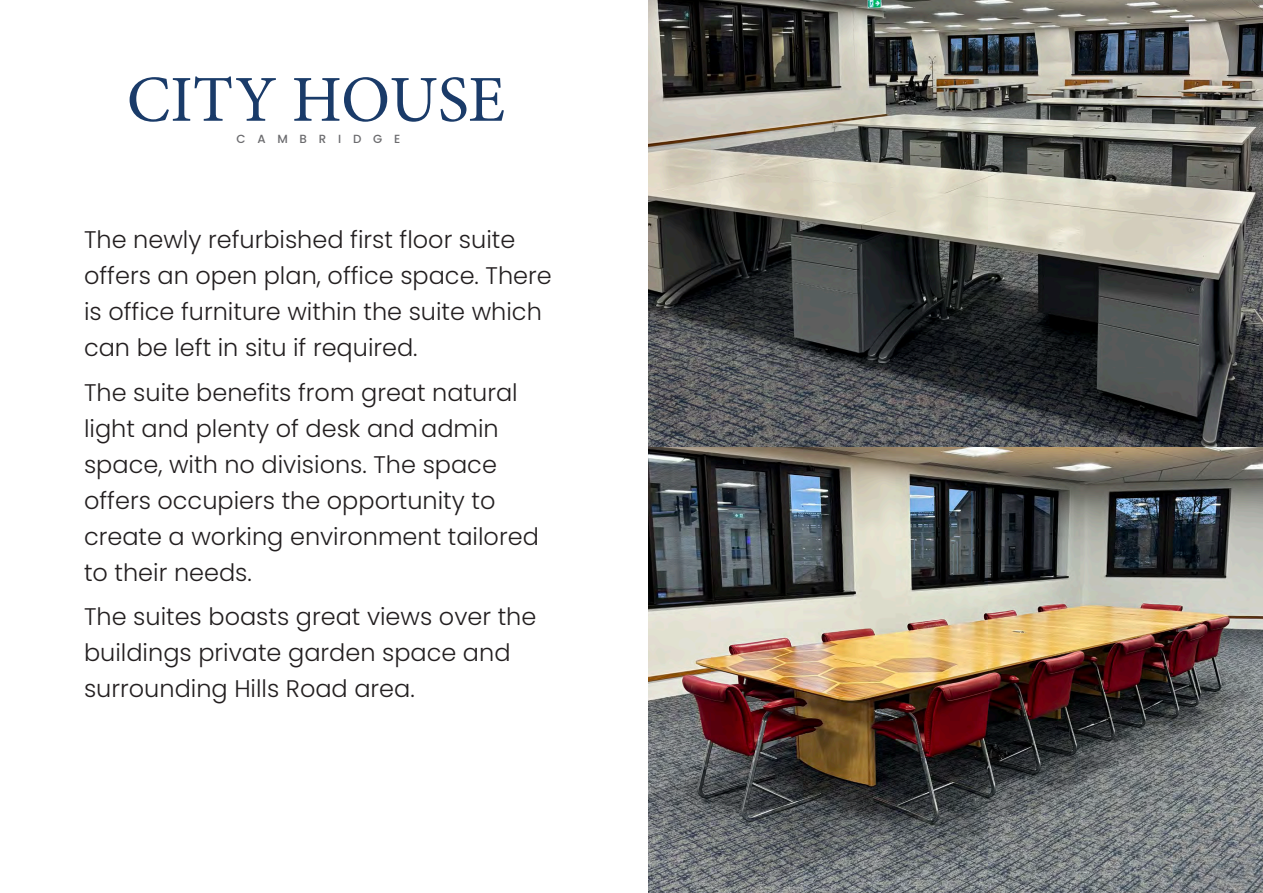
<style>
.page{position:relative;width:1263px;height:893px;background:#fff}
.page>*{position:absolute;margin:0;border:0;box-sizing:border-box;transform-origin:0 0}
.t1{font:65.55px "Minion Pro";color:#1a3b69}
.t2{font:300 24px/36px "Poppins";color:#231f20}
.t3{font:500 11.85px "Poppins";letter-spacing:1em;color:#6b6b6e}
</style>
<div class="page">
<img style="left:648px;top:0;width:615px;height:893px">
<p class="t1" style="left:127px;top:56px;width:380px">CITY HOUSE</p>
<p class="t3" style="left:236px;top:132px;width:166px">CAMBRIDGE</p>
<p class="t2" style="left:84px;top:222px;width:469px">The newly refurbished first floor suite offers an open plan, office space. There is office furniture within the suite which can be left in situ if required.</p>
<p class="t2" style="left:84px;top:375px;width:456px">The suite benefits from great natural light and plenty of desk and admin space, with no divisions. The space offers occupiers the opportunity to create a working environment tailored to their needs.</p>
<p class="t2" style="left:84px;top:599px;width:454px">The suites boasts great views over the buildings private garden space and surrounding Hills Road area.</p>
</div>
